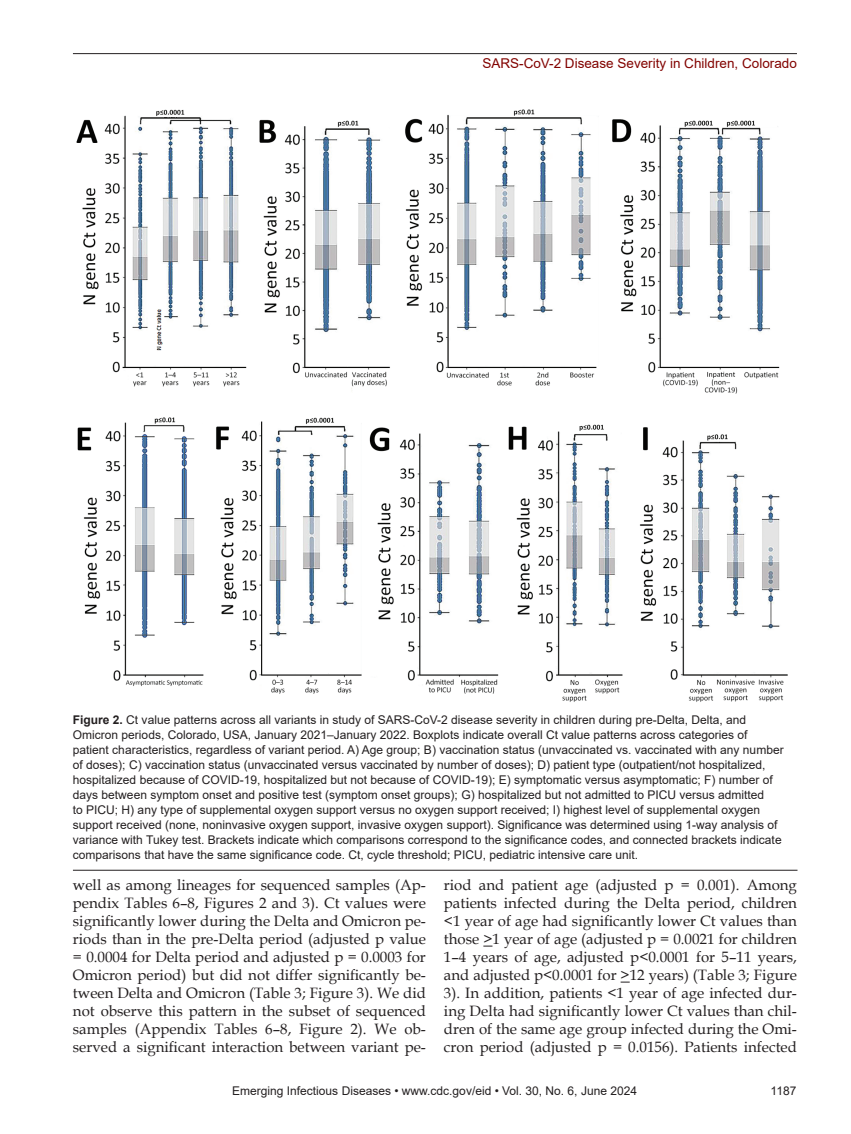
<style>
.page{position:relative;width:851px;height:1134px;background:#fff}
.page>*{position:absolute;margin:0;border:0;box-sizing:border-box;transform-origin:0 0}
.BodyText2{font:15px/18px "Book Antiqua";color:#231f20;text-align:justify}
.Running_Head{font:13.5px "Arial";color:#820301}
.Figure_Legend{font:12px/15px "Arial";color:#231f20}
.s1{font-weight:700}
</style>
<div class="page">
<hr style="left:73px;top:53px;width:723px;height:1px;background:#231f20">
<img style="left:76px;top:109px;width:712px;height:593px">
<hr style="left:73px;top:870px;width:724px;height:1px;background:#231f20">
<p class="Running_Head" style="left:482px;top:54px;width:316px">SARS-CoV-2 Disease Severity in Children, Colorado</p>
<p class="Figure_Legend" style="left:73px;top:712px;width:712px"><span class="s1">Figure 2.</span> Ct value patterns across all variants in study of SARS-CoV-2 disease severity in children during pre-Delta, Delta, and Omicron periods, Colorado, USA, January 2021–January 2022. Boxplots indicate overall Ct value patterns across categories of patient characteristics, regardless of variant period. A) Age group; B) vaccination status (unvaccinated vs. vaccinated with any number of doses); C) vaccination status (unvaccinated versus vaccinated by number of doses); D) patient type (outpatient/not hospitalized, hospitalized because of COVID-19, hospitalized but not because of COVID-19); E) symptomatic versus asymptomatic; F) number of days between symptom onset and positive test (symptom onset groups); G) hospitalized but not admitted to PICU versus admitted<br>to PICU; H) any type of supplemental oxygen support versus no oxygen support received; I) highest level of supplemental oxygen support received (none, noninvasive oxygen support, invasive oxygen support). Significance was determined using 1-way analysis of variance with Tukey test. Brackets indicate which comparisons correspond to the significance codes, and connected brackets indicate comparisons that have the same significance code. Ct, cycle threshold; PICU, pediatric intensive care unit.</p>
<p class="BodyText2" style="left:73px;top:876px;width:354px">well as among lineages for sequenced samples (Ap&shy;pendix Tables 6–8, Figures 2 and 3). Ct values were significantly lower during the Delta and Omicron pe&shy;riods than in the pre-Delta period (adjusted p value = 0.0004 for Delta period and adjusted p = 0.0003 for Omicron period) but did not differ significantly be&shy;tween Delta and Omicron (Table 3; Figure 3). We did not observe this pattern in the subset of sequenced samples (Appendix Tables 6–8, Figure 2). We ob&shy;served a significant interaction between variant pe-</p>
<p class="BodyText2" style="left:444px;top:876px;width:354px">riod and patient age (adjusted p = 0.001). Among patients infected during the Delta period, children &lt;1 year of age had significantly lower Ct values than those &gt;1 year of age (adjusted p = 0.0021 for children 1–4 years of age, adjusted p&lt;0.0001 for 5–11 years, and adjusted p&lt;0.0001 for &gt;12 years) (Table 3; Figure 3). In addition, patients &lt;1 year of age infected dur&shy;ing Delta had significantly lower Ct values than chil&shy;dren of the same age group infected during the Omi&shy;cron period (adjusted p = 0.0156). Patients infected</p>
<p class="Figure_Legend" style="left:232px;top:1084px;width:406px">Emerging Infectious Diseases • www.cdc.gov/eid • Vol. 30, No. 6, June 2024</p>
<p class="Figure_Legend" style="left:770px;top:1084px;width:27px">1187</p>
</div>
